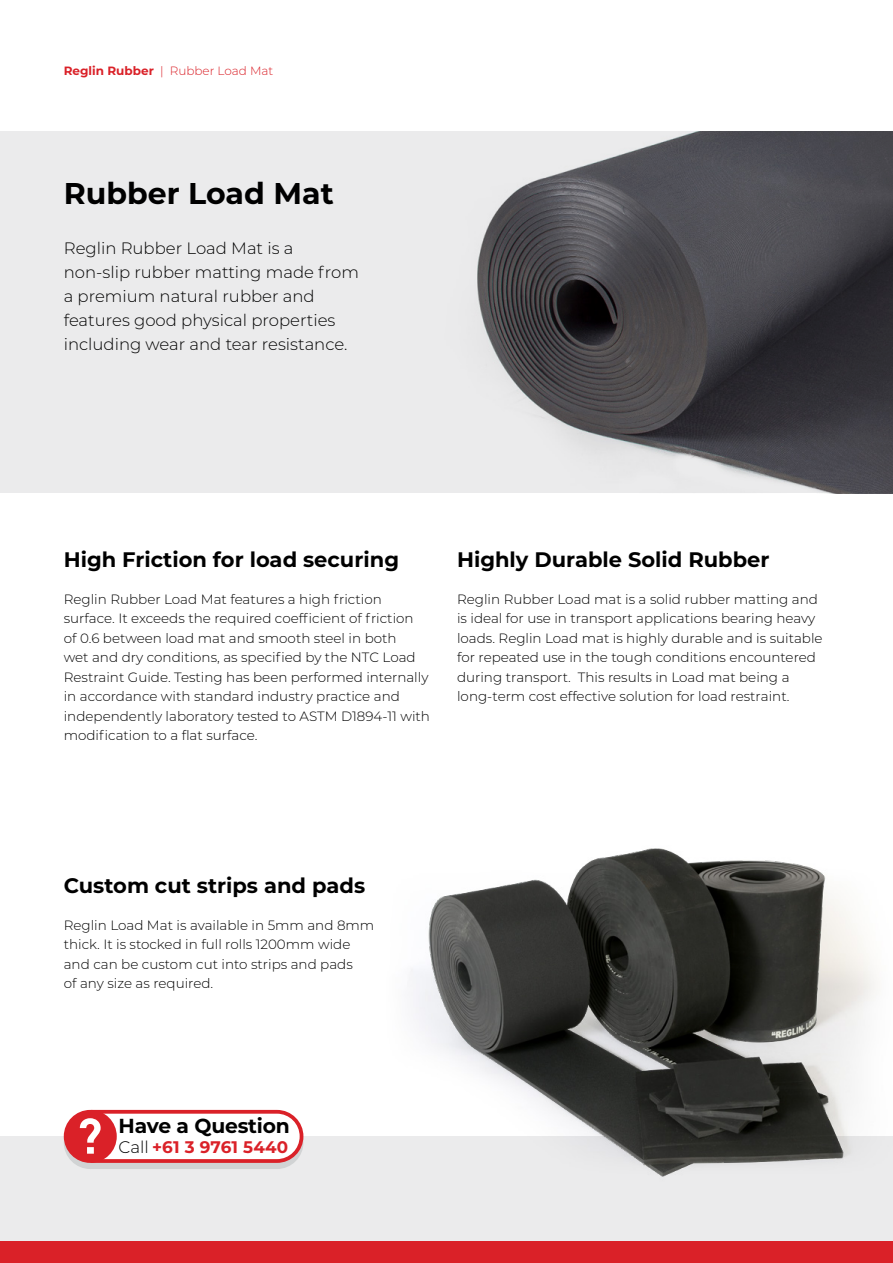
<style>
.page{position:relative;width:893px;height:1263px;background:#fff}
.page>*{position:absolute;margin:0;border:0;box-sizing:border-box;transform-origin:0 0}
.t1{font:700 30px "Montserrat";color:#000}
.t2{font:700 21px "Montserrat";color:#000}
.t3{font:700 20.25px "Montserrat";letter-spacing:-.01em;color:#000}
.t4{font:700 16.8px "Montserrat";letter-spacing:.01em;color:#da2128}
.t5{font:300 16.5px/24px "Montserrat";color:#000}
.t6{font:300 13.5px/19.5px "Montserrat";color:#000}
.t7{font:300 12px "Montserrat";color:#da2128}
.s1{font-weight:700}
.s2{font-weight:300;color:#000}
</style>
<div class="page">
<div style="left:0;top:1136px;width:893px;height:127px;background:#ebebec"></div>
<img style="left:411px;top:848px;width:465px;height:329px">
<div style="left:0;top:1242px;width:893px;height:21px;background:#da2128"></div>
<div style="left:0;top:132px;width:893px;height:361px;background:#ebebec"></div>
<img style="left:477px;top:132px;width:416px;height:361px">
<svg style="left:66px;top:1118px;width:49px;height:49px"></svg>
<div style="left:66px;top:1112px;width:49px;height:49px;background:#da2128;border-radius:50%"></div>
<div style="left:64px;top:1110px;width:53px;height:53px;border:4px solid #da2128;border-radius:50%"></div>
<svg style="left:80px;top:1109px;width:224px;height:60px"></svg>
<p class="t7" style="left:64px;top:63px;width:211px"><span class="s1">Reglin Rubber</span> | Rubber Load Mat</p>
<h1 class="t1" style="left:64px;top:172px;width:271px">Rubber Load Mat</h1>
<p class="t5" style="left:64px;top:236px;width:297px">Reglin Rubber Load Mat is a non-slip rubber matting made from a premium natural rubber and features good physical properties including wear and tear resistance.</p>
<h2 class="t2" style="left:64px;top:545px;width:337px">High Friction for load securing</h2>
<p class="t6" style="left:64px;top:589px;width:368px">Reglin Rubber Load Mat features a high friction surface. It exceeds the required coefficient of friction<br>of 0.6 between load mat and smooth steel in both<br>wet and dry conditions, as specified by the NTC Load Restraint Guide. Testing has been performed internally in accordance with standard industry practice and independently laboratory tested to ASTM D1894-11 with modification to a flat surface.</p>
<h2 class="t2" style="left:457px;top:545px;width:314px">Highly Durable Solid Rubber</h2>
<p class="t6" style="left:457px;top:589px;width:367px">Reglin Rubber Load mat is a solid rubber matting and is ideal for use in transport applications bearing heavy loads. Reglin Load mat is highly durable and is suitable for repeated use in the tough conditions encountered during transport. This results in Load mat being a long-term cost effective solution for load restraint.</p>
<h2 class="t2" style="left:64px;top:870px;width:303px">Custom cut strips and pads</h2>
<p class="t6" style="left:64px;top:915px;width:312px">Reglin Load Mat is available in 5mm and 8mm thick. It is stocked in full rolls 1200mm wide and can be custom cut into strips and pads<br>of any size as required.</p>
<h3 class="t3" style="left:119px;top:1112px;width:173px">Have a Question</h3>
<p class="t4" style="left:119px;top:1135px;width:171px"><span class="s2">Call</span> +61 3 9761 5440</p>
</div>
